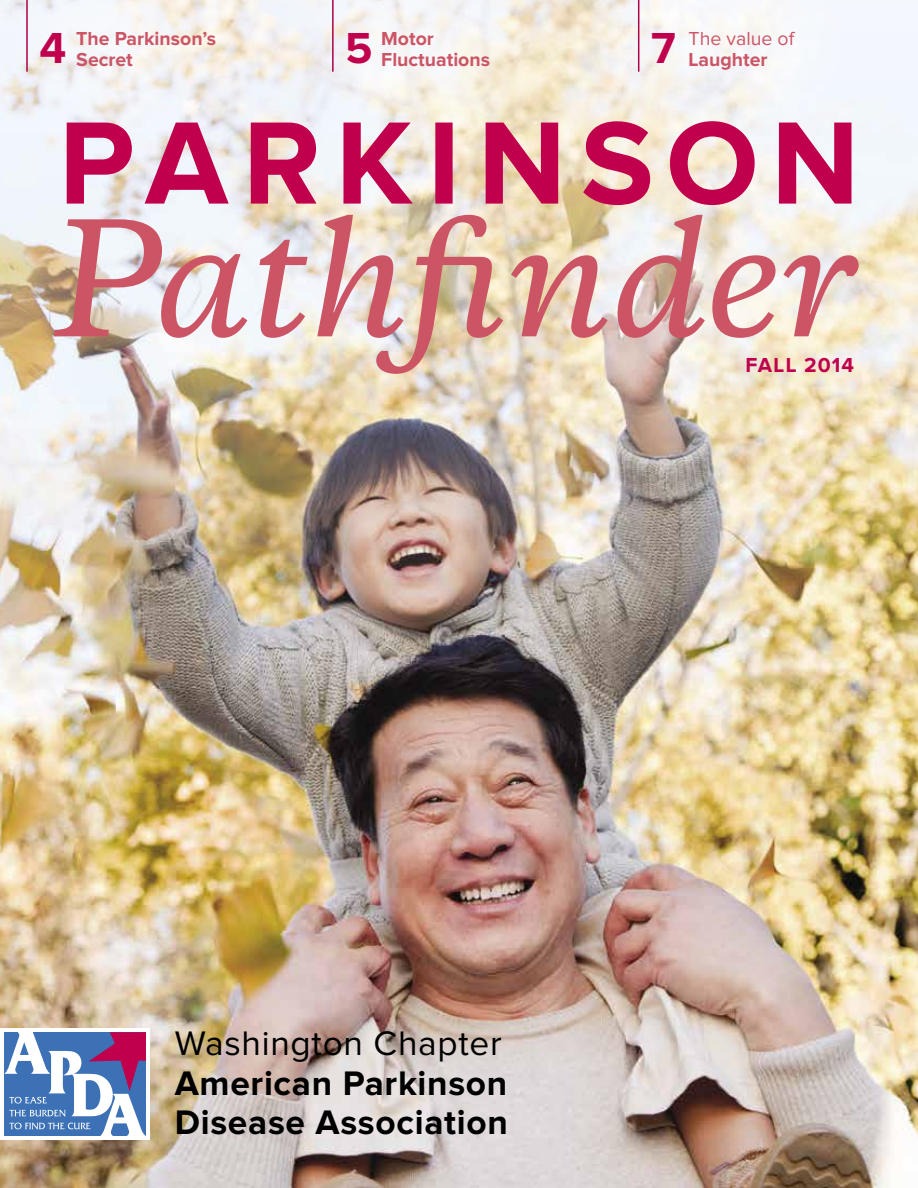
<style>
.page{position:relative;width:918px;height:1188px;background:#fff}
.page>*{position:absolute;margin:0;border:0;box-sizing:border-box;transform-origin:0 0}
.t1{font:700 45px "Proxima Nova";color:#c0004d}
.t2{font:700 35.25px/39.3px "Proxima Nova";letter-spacing:.02em;color:#000}
.t3{font:35.25px "Proxima Nova";letter-spacing:.02em;color:#000}
.t4{font:700 21px "Proxima Nova";letter-spacing:.05em;color:#c0004d}
.t5{font:700 19.5px/21px "Proxima Nova";color:#cb5565}
.t6{font:19.5px "Proxima Nova";color:#cb5565}
</style>
<div class="page">
<img style="left:0;top:0;width:918px;height:1188px">
<div style="left:590px;top:0;width:303px;height:169px;background:#fff;opacity:.75"></div>
<div style="left:0;top:0;width:313px;height:167px;background:#fff;opacity:.75"></div>
<div style="left:282px;top:0;width:305px;height:168px;background:#fff;opacity:.75"></div>
<hr style="left:26px;top:0;width:2px;height:72px;background:#ae0047">
<hr style="left:332px;top:0;width:2px;height:72px;background:#ae0047">
<hr style="left:638px;top:0;width:1px;height:72px;background:#ae0047">
<div style="left:1px;top:1028px;width:148px;height:112px;background:#fff"></div>
<svg style="left:4px;top:1032px;width:142px;height:104px"></svg>
<svg style="left:54px;top:215px;width:805px;height:159px"></svg>
<svg style="left:67px;top:121px;width:784px;height:84px"></svg>
<p class="t5" style="left:76px;top:28px;width:141px">The Parkinson’s<br>Secret</p>
<p class="t5" style="left:381px;top:28px;width:54px">Motor</p>
<h1 class="t1" style="left:39px;top:22px;width:28px">4</h1>
<h1 class="t1" style="left:345px;top:22px;width:29px">5</h1>
<p class="t5" style="left:381px;top:49px;width:110px">Fluctuations</p>
<h1 class="t1" style="left:651px;top:22px;width:26px">7</h1>
<p class="t6" style="left:689px;top:28px;width:107px">The value of</p>
<p class="t5" style="left:689px;top:49px;width:80px">Laughter</p>
<p class="t4" style="left:746px;top:353px;width:110px">FALL 2014</p>
<h2 class="t3" style="left:175px;top:1024px;width:329px">Washington Chapter</h2>
<h2 class="t2" style="left:175px;top:1063px;width:335px">American Parkinson<br>Disease Association</h2>
</div>
